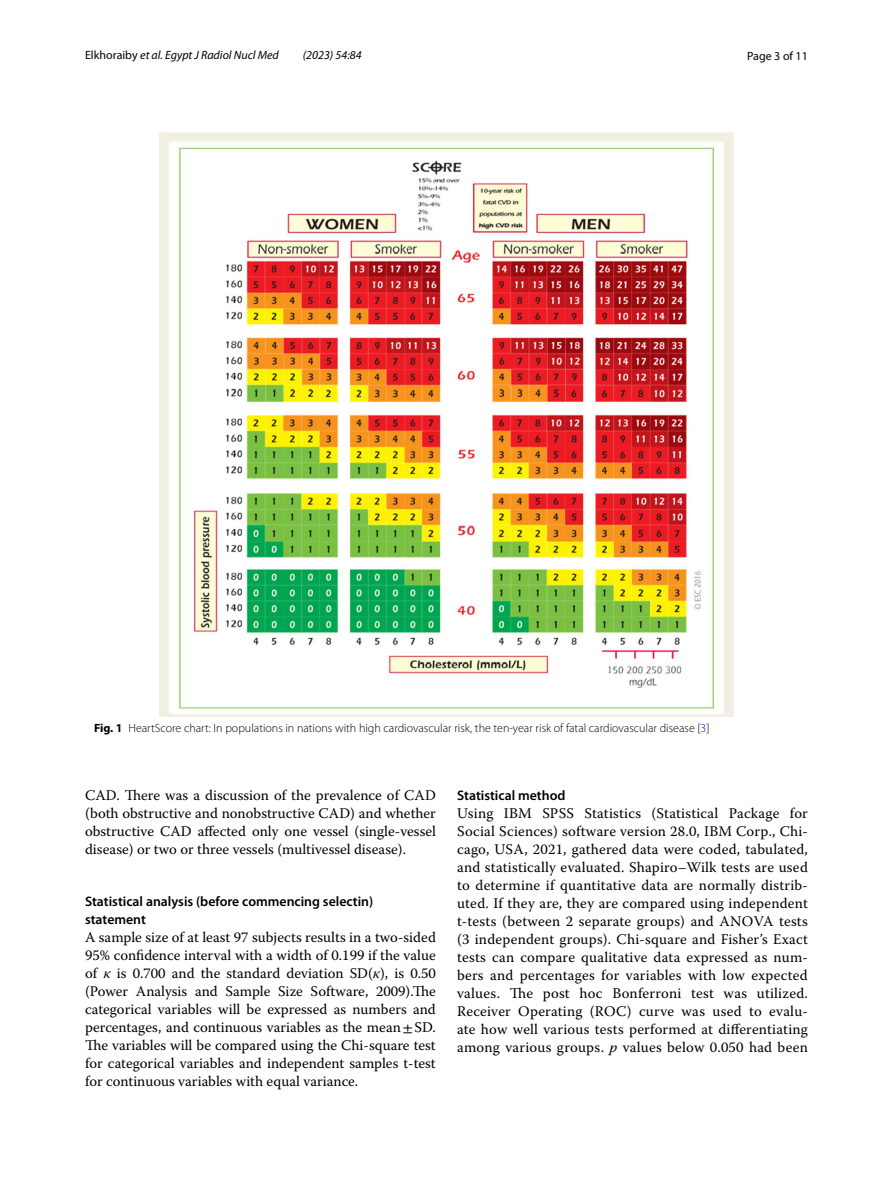
<style>
.page{position:relative;width:893px;height:1187px;background:#fff}
.page>*{position:absolute;margin:0;border:0;box-sizing:border-box;transform-origin:0 0}
.t1{font:14.7px/18px "Warnock Pro";letter-spacing:.005em;color:#000;text-align:justify}
.t2{font:600 13.8px/18px "Myriad Pro";color:#000}
.t3{font:300 12px "Myriad Pro";color:#000}
.t4{font:italic 12px "Myriad Pro";color:#000}
.t5{font:12px "Myriad Pro";color:#000}
.s1{font-style:normal}
.s2{font-weight:700}
.s3{color:#00f}
.s4{font-style:italic}
.s5{font-family:"STIX"}
</style>
<div class="page">
<img style="left:159px;top:133px;width:574px;height:583px">
<p class="t4" style="left:85px;top:48px;width:195px"><span class="s1">Elkhoraiby</span> et al. Egypt J Radiol Nucl Med</p>
<p class="t4" style="left:303px;top:48px;width:60px">(2023) 54:84</p>
<p class="t5" style="left:747px;top:48px;width:62px">Page 3 of 11</p>
<p class="t3" style="left:94px;top:721px;width:617px"><span class="s2">Fig. 1</span> HeartScore chart: In populations in nations with high cardiovascular risk, the ten-year risk of fatal cardiovascular disease [<span class="s3">3</span>]</p>
<p class="t1" style="left:85px;top:786px;width:352px">CAD. There was a discussion of the prevalence of CAD (both obstructive and nonobstructive CAD) and whether obstructive CAD affected only one vessel (single-vessel disease) or two or three vessels (multivessel disease).</p>
<p class="t2" style="left:85px;top:891px;width:290px">Statistical analysis (before commencing selectin) statement</p>
<p class="t1" style="left:85px;top:927px;width:352px">A sample size of at least 97 subjects results in a two-sided 95% confidence interval with a width of 0.199 if the value of <span class="s4">κ</span> is 0.700 and the standard deviation SD(<span class="s4">κ</span>), is 0.50 (Power Analysis and Sample Size Software, 2009).The categorical variables will be expressed as numbers and percentages, and continuous variables as the mean<span class="s5">±</span>SD.<br>The variables will be compared using the Chi-square test for categorical variables and independent samples t-test for continuous variables with equal variance.</p>
<p class="t2" style="left:457px;top:785px;width:110px">Statistical method</p>
<p class="t1" style="left:457px;top:803px;width:352px">Using IBM SPSS Statistics (Statistical Package for Social Sciences) software version 28.0, IBM Corp., Chi&shy;cago, USA, 2021, gathered data were coded, tabulated, and statistically evaluated. Shapiro–Wilk tests are used to determine if quantitative data are normally distrib&shy;uted. If they are, they are compared using independent t-tests (between 2 separate groups) and ANOVA tests (3 independent groups). Chi-square and Fisher’s Exact tests can compare qualitative data expressed as num&shy;bers and percentages for variables with low expected values. The post hoc Bonferroni test was utilized.<br>Receiver Operating (ROC) curve was used to evalu&shy;ate how well various tests performed at differentiating among various groups. <span class="s4">p</span> values below 0.050 had been</p>
</div>
